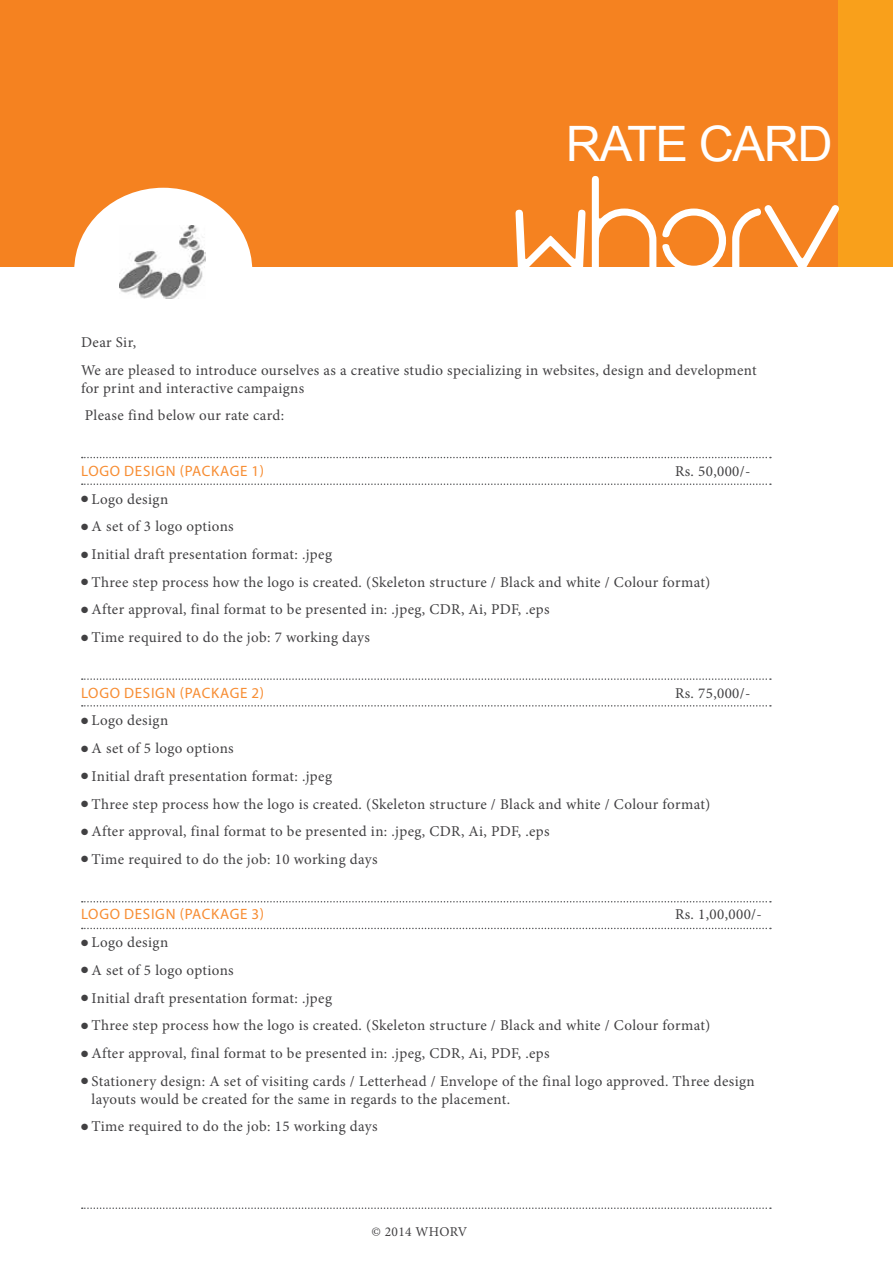
<style>
.page{position:relative;width:893px;height:1263px;background:#fff}
.page>*{position:absolute;margin:0;border:0;box-sizing:border-box;transform-origin:0 0}
.t1{font:48.9px "Arial";letter-spacing:-.03em;color:#fff}
.t2{font:15px/27.8px "Minion Pro";letter-spacing:.025em;color:#414042}
.t3{font:15px "Myriad Pro";letter-spacing:.045em;color:#f78d33}
.t4{font:13.5px "Minion Pro";letter-spacing:.025em;color:#414042}
</style>
<div class="page">
<div style="left:0;top:0;width:839px;height:267px;background:#f58220"></div>
<div style="left:839px;top:0;width:54px;height:267px;background:#f9a01b"></div>
<svg style="left:515px;top:176px;width:324px;height:91px"></svg>
<div style="left:74px;top:188px;width:178px;height:166px;background:#fff;border-radius:50%"></div>
<svg style="left:82px;top:483px;width:689px;height:2px"></svg>
<img style="left:119px;top:225px;width:87px;height:73px">
<svg style="left:82px;top:457px;width:689px;height:1px"></svg>
<svg style="left:82px;top:705px;width:689px;height:2px"></svg>
<svg style="left:82px;top:678px;width:689px;height:2px"></svg>
<svg style="left:82px;top:928px;width:689px;height:1px"></svg>
<svg style="left:82px;top:901px;width:689px;height:1px"></svg>
<svg style="left:82px;top:1207px;width:689px;height:2px"></svg>
<h1 class="t1" style="left:566px;top:112px;width:268px">RATE CARD</h1>
<p class="t2" style="left:81px;top:328px;width:677px">Dear Sir,<br>We are pleased to introduce ourselves as a creative studio specializing in websites, design and development</p>
<p class="t2" style="left:81px;top:374px;width:225px">for print and interactive campaigns<br>Please find below our rate card:</p>
<p class="t3" style="left:81px;top:462px;width:184px">LOGO DESIGN (PACKAGE 1)</p>
<p class="t2" style="left:675px;top:457px;width:77px">Rs. 50,000/-</p>
<p class="t2" style="left:81px;top:485px;width:89px">● Logo design</p>
<p class="t2" style="left:81px;top:513px;width:154px">● A set of 3 logo options</p>
<p class="t2" style="left:81px;top:540px;width:253px">● Initial draft presentation format: .jpeg</p>
<p class="t2" style="left:81px;top:568px;width:631px">● Three step process how the logo is created. (Skeleton structure / Black and white / Colour format)</p>
<p class="t2" style="left:81px;top:596px;width:470px">● After approval, final format to be presented in: .jpeg, CDR, Ai, PDF, .eps</p>
<p class="t2" style="left:81px;top:624px;width:291px">● Time required to do the job: 7 working days</p>
<p class="t3" style="left:81px;top:683px;width:184px">LOGO DESIGN (PACKAGE 2)</p>
<p class="t2" style="left:675px;top:679px;width:77px">Rs. 75,000/-</p>
<p class="t2" style="left:81px;top:707px;width:89px">● Logo design</p>
<p class="t2" style="left:81px;top:734px;width:154px">● A set of 5 logo options</p>
<p class="t2" style="left:81px;top:762px;width:253px">● Initial draft presentation format: .jpeg</p>
<p class="t2" style="left:81px;top:790px;width:631px">● Three step process how the logo is created. (Skeleton structure / Black and white / Colour format)</p>
<p class="t2" style="left:81px;top:818px;width:470px">● After approval, final format to be presented in: .jpeg, CDR, Ai, PDF, .eps</p>
<p class="t2" style="left:81px;top:845px;width:298px">● Time required to do the job: 10 working days</p>
<p class="t3" style="left:81px;top:905px;width:184px">LOGO DESIGN (PACKAGE 3)</p>
<p class="t2" style="left:675px;top:901px;width:88px">Rs. 1,00,000/-</p>
<p class="t2" style="left:81px;top:928px;width:89px">● Logo design</p>
<p class="t2" style="left:81px;top:956px;width:154px">● A set of 5 logo options</p>
<p class="t2" style="left:81px;top:984px;width:253px">● Initial draft presentation format: .jpeg</p>
<p class="t2" style="left:81px;top:1012px;width:631px">● Three step process how the logo is created. (Skeleton structure / Black and white / Colour format)</p>
<p class="t2" style="left:81px;top:1039px;width:470px">● After approval, final format to be presented in: .jpeg, CDR, Ai, PDF, .eps</p>
<p class="t2" style="left:92px;top:1072px;width:665px;line-height:18px;text-indent:-11px">● Stationery design: A set of visiting cards / Letterhead / Envelope of the final logo approved. Three design layouts would be created for the same in regards to the placement.</p>
<p class="t2" style="left:81px;top:1113px;width:298px">● Time required to do the job: 15 working days</p>
<p class="t4" style="left:372px;top:1222px;width:97px">© 2014 WHORV</p>
</div>
